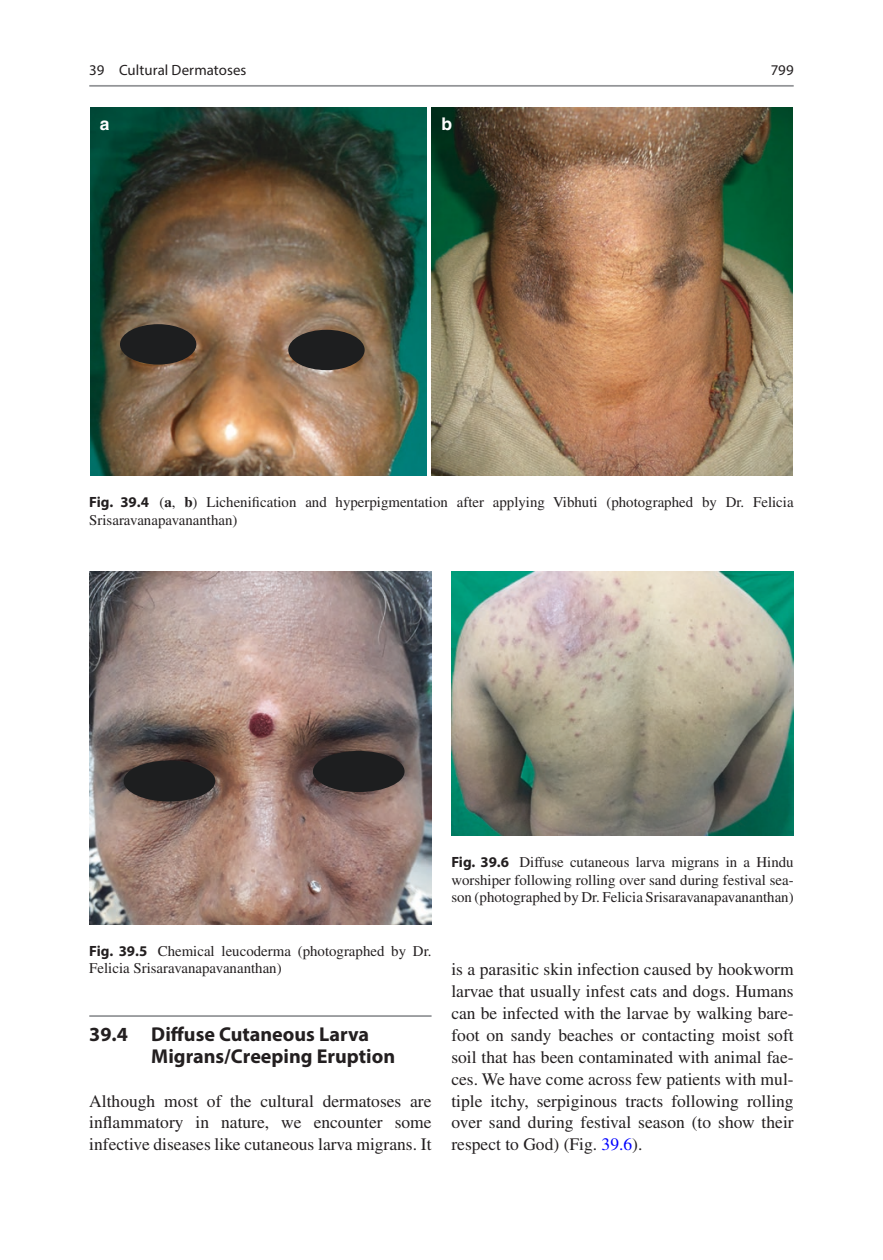
<style>
.page{position:relative;width:883px;height:1260px;background:#fff}
.page>*{position:absolute;margin:0;border:0;box-sizing:border-box;transform-origin:0 0}
.t1{font:700 20.12px/21.9px "Myriad Pro";color:#231f20}
.t2{font:17.5px/21.9px "Times LT Std";color:#231f20;text-align:justify}
.t3{font:700 17.5px "Helvetica";color:#fff}
.t4{font:14.88px/17.5px "Times LT Std";color:#231f20}
.t5{font:14.88px "Myriad Pro Regular 3";letter-spacing:.005em;color:#231f20}
.t6{font:14.88px "Myriad Pro";color:#231f20}
.s1{font-family:"Myriad Pro";font-weight:700}
.s2{font-weight:700}
.s3{color:#00f}
</style>
<div class="page">
<hr style="left:89px;top:1015px;width:343px;height:2px;background:#939598">
<img style="left:90px;top:107px;width:337px;height:369px">
<div style="left:120px;top:324px;width:76px;height:41px;background:#1d1e1f;border-radius:50%"></div>
<div style="left:288px;top:330px;width:77px;height:40px;background:#1d1e1f;border-radius:50%"></div>
<img style="left:432px;top:107px;width:361px;height:369px">
<img style="left:90px;top:571px;width:341px;height:353px">
<div style="left:124px;top:760px;width:91px;height:42px;background:#1d1e1f;border-radius:50%"></div>
<div style="left:313px;top:751px;width:92px;height:41px;background:#1d1e1f;border-radius:50%"></div>
<img style="left:452px;top:571px;width:341px;height:265px">
<hr style="left:89px;top:85px;width:705px;height:2px;background:#939598">
<p class="t5" style="left:89px;top:61px;width:159px">39 Cultural Dermatoses</p>
<p class="t3" style="left:100px;top:113px;width:11px">a</p>
<p class="t3" style="left:441px;top:113px;width:12px">b</p>
<p class="t6" style="left:771px;top:61px;width:24px">799</p>
<p class="t4" style="left:89px;top:494px;width:706px"><span class="s1">Fig. 39.4</span> (<span class="s2">a</span>, <span class="s2">b</span>) Lichenification and hyperpigmentation after applying Vibhuti (photographed by Dr. Felicia<br>Srisaravanapavananthan)</p>
<p class="t4" style="left:89px;top:942px;width:344px"><span class="s1">Fig. 39.5</span> Chemical leucoderma (photographed by Dr.<br>Felicia Srisaravanapavananthan)</p>
<p class="t1" style="left:151px;top:1023px;width:245px;text-indent:-62px">39.4 Diffuse Cutaneous Larva<br>Migrans/Creeping Eruption</p>
<p class="t2" style="left:89px;top:1090px;width:344px">Although most of the cultural dermatoses are inflammatory in nature, we encounter some infective diseases like cutaneous larva migrans. It</p>
<p class="t4" style="left:451px;top:854px;width:344px;text-align:justify"><span class="s1">Fig. 39.6</span> Diffuse cutaneous larva migrans in a Hindu worshiper following rolling over sand during festival sea&shy;son (photographed by Dr. Felicia Srisaravanapavananthan)</p>
<p class="t2" style="left:451px;top:958px;width:344px">is a parasitic skin infection caused by hookworm larvae that usually infest cats and dogs. Humans can be infected with the larvae by walking bare&shy;foot on sandy beaches or contacting moist soft soil that has been contaminated with animal fae&shy;ces. We have come across few patients with mul&shy;tiple itchy, serpiginous tracts following rolling over sand during festival season (to show their respect to God) (Fig. <span class="s3">39.6</span>).</p>
</div>
